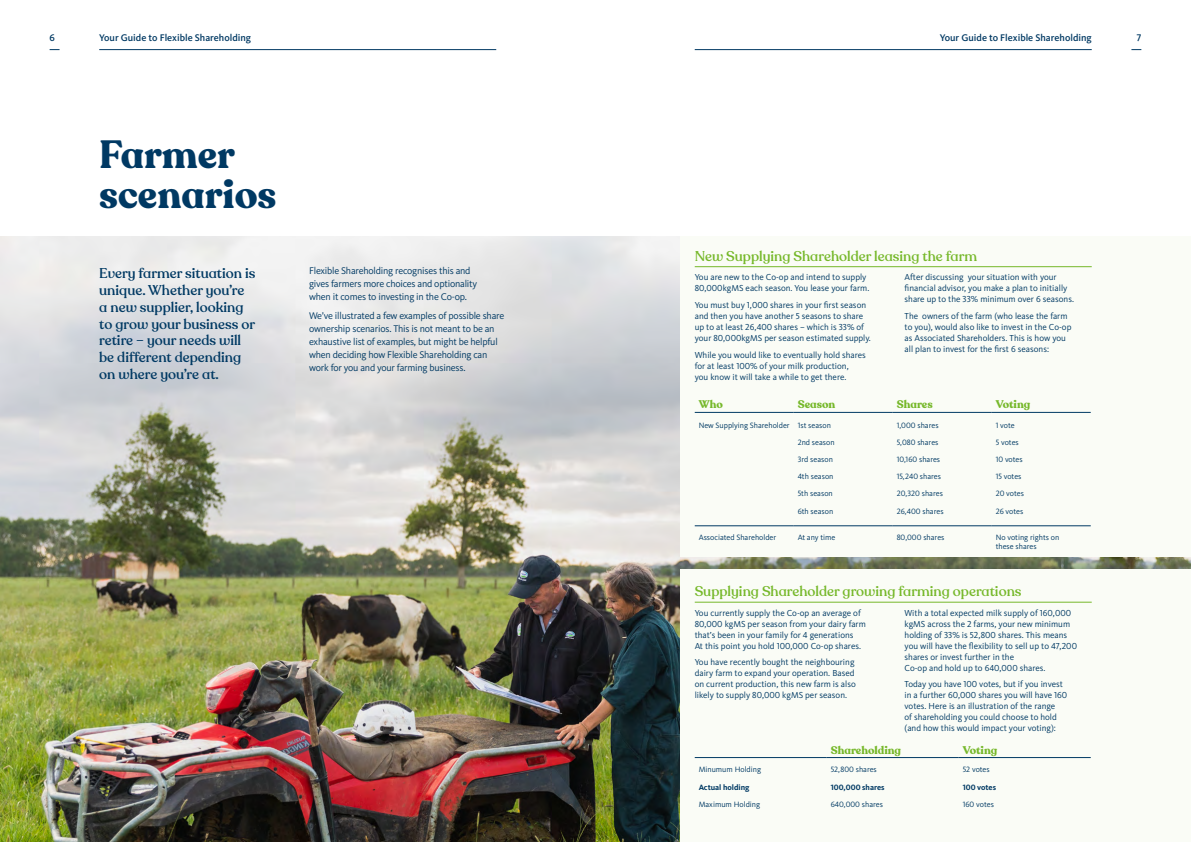
<style>
.page{position:relative;width:1191px;height:842px;background:#fff}
.page>*{position:absolute;margin:0;border:0;box-sizing:border-box;transform-origin:0 0}
.t1{font:700 39px/40px "Recoleta Alt";color:#003963}
.t2{font:500 14px/16.8px "Recoleta Alt";color:#003963}
.t3{font:500 14px "Recoleta Alt";color:#76b82a}
.t4{font:700 11px "Recoleta Alt";color:#76b82a}
.t5{font:10px/13px "Kievit Pro";letter-spacing:-.02em;color:#003963}
.t6{font:500 10px "Kievit Pro";color:#003963}
.t7{font:9px/11px "Kievit Pro";color:#003963}
.t8{font:8px/9px "Kievit Pro";color:#003963}
.t9{font:700 8px "Kievit Pro";color:#003963}
</style>
<div class="page">
<img style="left:0;top:237px;width:1191px;height:605px">
<div style="left:680px;top:569px;width:511px;height:273px;background:#fafcf6"></div>
<div style="left:680px;top:237px;width:511px;height:320px;background:#fafcf6"></div>
<hr style="left:694px;top:266px;width:397px;height:1px;background:#76b82a">
<hr style="left:694px;top:412px;width:99px;height:1px;background:#003963">
<hr style="left:793px;top:412px;width:99px;height:1px;background:#003963">
<hr style="left:892px;top:412px;width:99px;height:1px;background:#003963">
<hr style="left:991px;top:412px;width:99px;height:1px;background:#003963">
<hr style="left:694px;top:525px;width:99px;height:1px;background:#003963">
<hr style="left:793px;top:525px;width:99px;height:1px;background:#003963">
<hr style="left:892px;top:525px;width:99px;height:1px;background:#003963">
<hr style="left:991px;top:525px;width:99px;height:1px;background:#003963">
<hr style="left:694px;top:602px;width:397px;height:1px;background:#76b82a">
<hr style="left:694px;top:757px;width:132px;height:1px;background:#003963">
<hr style="left:826px;top:757px;width:132px;height:1px;background:#003963">
<hr style="left:958px;top:757px;width:132px;height:1px;background:#003963">
<hr style="left:694px;top:49px;width:397px;height:1px;background:#003963">
<hr style="left:99px;top:49px;width:397px;height:1px;background:#003963">
<p class="t6" style="left:50px;top:32px;width:7px">6</p>
<p class="t6" style="left:99px;top:32px;width:153px">Your Guide to Flexible Shareholding</p>
<p class="t6" style="left:940px;top:32px;width:153px">Your Guide to Flexible Shareholding</p>
<p class="t6" style="left:1136px;top:32px;width:6px">7</p>
<h1 class="t1" style="left:99px;top:136px;width:179px">Farmer scenarios</h1>
<h2 class="t2" style="left:99px;top:265px;width:158px">Every farmer situation is unique. Whether you’re a new supplier, looking to grow your business or retire – your needs will be different depending on where you’re at.</h2>
<p class="t5" style="left:309px;top:264px;width:170px">Flexible Shareholding recognises this and gives farmers more choices and optionality when it comes to investing in the Co-op.</p>
<p class="t5" style="left:309px;top:309px;width:197px">We’ve illustrated a few examples of possible share ownership scenarios. This is not meant to be an exhaustive list of examples, but might be helpful when deciding how Flexible Shareholding can work for you and your farming business.</p>
<h2 class="t3" style="left:694px;top:247px;width:284px">New Supplying Shareholder leasing the farm</h2>
<p class="t7" style="left:694px;top:272px;width:176px">You are new to the Co-op and intend to supply<br>80,000kgMS each season. You lease your farm.</p>
<p class="t7" style="left:694px;top:299px;width:178px">You must buy 1,000 shares in your first season and then you have another 5 seasons to share up to at least 26,400 shares – which is 33% of your 80,000kgMS per season estimated supply.</p>
<p class="t7" style="left:694px;top:349px;width:173px">While you would like to eventually hold shares for at least 100% of your milk production,<br>you know it will take a while to get there.</p>
<p class="t7" style="left:904px;top:272px;width:171px">After discussing your situation with your financial advisor, you make a plan to initially share up to the 33% minimum over 6 seasons.</p>
<p class="t7" style="left:904px;top:310px;width:168px">The owners of the farm (who lease the farm to you), would also like to invest in the Co-op as Associated Shareholders. This is how you all plan to invest for the first 6 seasons:</p>
<p class="t4" style="left:698px;top:398px;width:26px">Who</p>
<p class="t4" style="left:797px;top:398px;width:39px">Season</p>
<p class="t4" style="left:896px;top:398px;width:38px">Shares</p>
<p class="t4" style="left:995px;top:398px;width:36px">Voting</p>
<p class="t8" style="left:698px;top:421px;width:134px">New Supplying Shareholder 1st season</p>
<p class="t8" style="left:896px;top:421px;width:43px">1,000 shares</p>
<p class="t8" style="left:995px;top:421px;width:21px">1 vote</p>
<p class="t8" style="left:797px;top:438px;width:38px">2nd season</p>
<p class="t8" style="left:896px;top:438px;width:43px">5,080 shares</p>
<p class="t8" style="left:995px;top:438px;width:25px">5 votes</p>
<p class="t8" style="left:797px;top:455px;width:37px">3rd season</p>
<p class="t8" style="left:896px;top:455px;width:45px">10,160 shares</p>
<p class="t8" style="left:995px;top:455px;width:29px">10 votes</p>
<p class="t8" style="left:797px;top:472px;width:37px">4th season</p>
<p class="t8" style="left:896px;top:472px;width:46px">15,240 shares</p>
<p class="t8" style="left:995px;top:472px;width:27px">15 votes</p>
<p class="t8" style="left:797px;top:489px;width:37px">5th season</p>
<p class="t8" style="left:896px;top:489px;width:48px">20,320 shares</p>
<p class="t8" style="left:995px;top:489px;width:30px">20 votes</p>
<p class="t8" style="left:797px;top:507px;width:37px">6th season</p>
<p class="t8" style="left:896px;top:507px;width:48px">26,400 shares</p>
<p class="t8" style="left:995px;top:507px;width:29px">26 votes</p>
<p class="t8" style="left:698px;top:533px;width:79px">Associated Shareholder</p>
<p class="t8" style="left:797px;top:533px;width:39px">At any time</p>
<p class="t8" style="left:896px;top:533px;width:49px">80,000 shares</p>
<p class="t8" style="left:995px;top:533px;width:65px">No voting rights on these shares</p>
<h2 class="t3" style="left:694px;top:583px;width:328px">Supplying Shareholder growing farming operations</h2>
<p class="t7" style="left:694px;top:607px;width:173px">You currently supply the Co-op an average of 80,000 kgMS per season from your dairy farm that’s been in your family for 4 generations<br>At this point you hold 100,000 Co-op shares.</p>
<p class="t7" style="left:694px;top:657px;width:163px">You have recently bought the neighbouring dairy farm to expand your operation. Based on current production, this new farm is also likely to supply 80,000 kgMS per season.</p>
<p class="t7" style="left:904px;top:607px;width:174px">With a total expected milk supply of 160,000 kgMS across the 2 farms, your new minimum holding of 33% is 52,800 shares. This means you will have the flexibility to sell up to 47,200 shares or invest further in the<br>Co-op and hold up to 640,000 shares.</p>
<p class="t7" style="left:904px;top:679px;width:164px">Today you have 100 votes, but if you invest in a further 60,000 shares you will have 160 votes. Here is an illustration of the range<br>of shareholding you could choose to hold (and how this would impact your voting):</p>
<p class="t4" style="left:830px;top:743px;width:72px">Shareholding</p>
<p class="t4" style="left:962px;top:743px;width:36px">Voting</p>
<p class="t8" style="left:698px;top:765px;width:64px">Minumum Holding</p>
<p class="t8" style="left:830px;top:765px;width:48px">52,800 shares</p>
<p class="t8" style="left:962px;top:765px;width:29px">52 votes</p>
<p class="t9" style="left:698px;top:782px;width:52px">Actual holding</p>
<p class="t9" style="left:830px;top:782px;width:55px">100,000 shares</p>
<p class="t9" style="left:962px;top:782px;width:35px">100 votes</p>
<p class="t8" style="left:698px;top:800px;width:63px">Maximum Holding</p>
<p class="t8" style="left:830px;top:800px;width:54px">640,000 shares</p>
<p class="t8" style="left:962px;top:800px;width:33px">160 votes</p>
</div>
